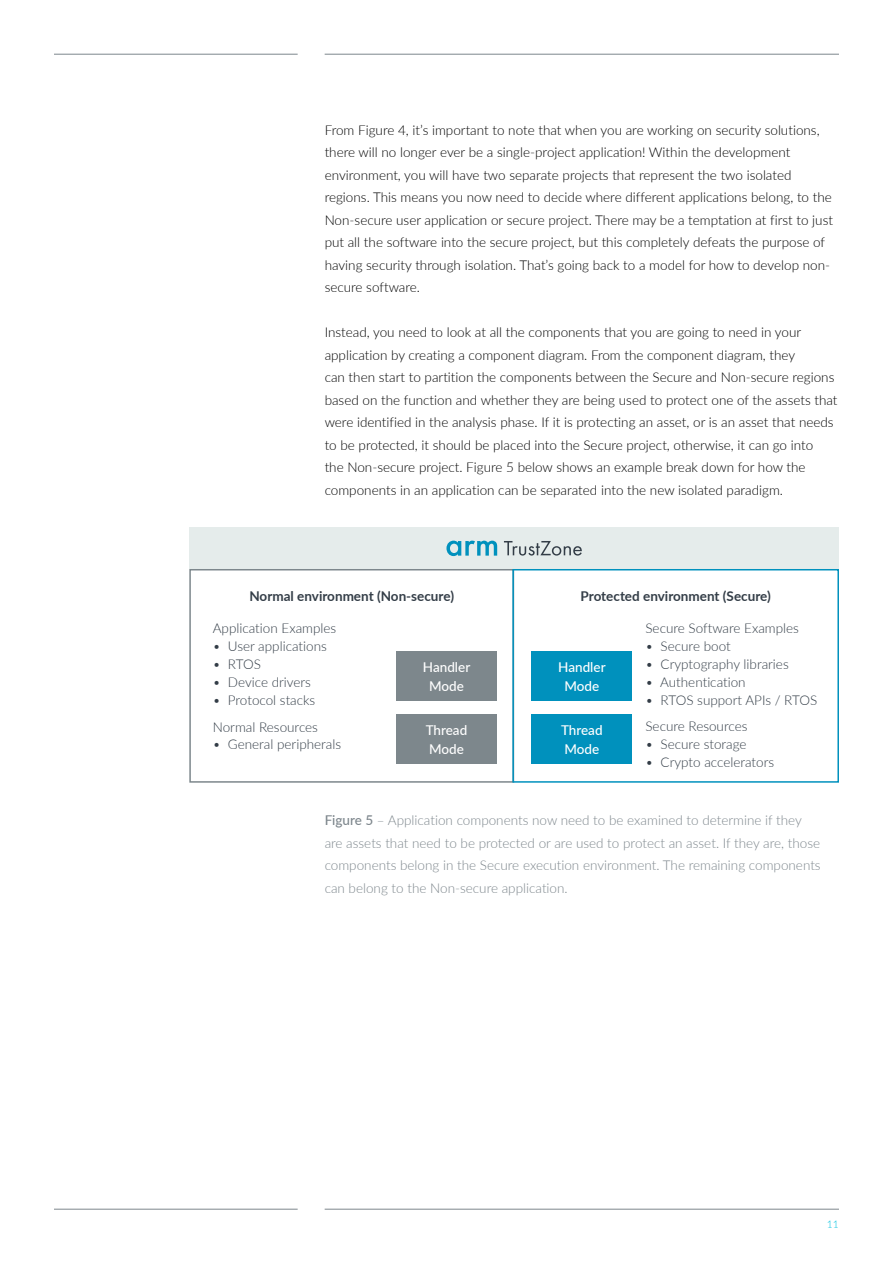
<style>
.page{position:relative;width:893px;height:1263px;background:#fff}
.page>*{position:absolute;margin:0;border:0;box-sizing:border-box;transform-origin:0 0}
.t1{font:300 13.5px/22.5px "Lato";color:#000}
.t2{font:300 13.5px/26.5px "Lato";color:#333d47}
.t3{font:300 13.5px/22.5px "Lato";color:#7d868c}
.t4{font:700 13.5px "Lato";color:#333d47}
.t5{font:500 13.5px/19.5px "Lato";color:#fff;text-align:center}
.t6{font:300 10.5px "Lato";color:#00c1de}
.s1{font-weight:500}
</style>
<div class="page">
<hr style="left:325px;top:1209px;width:514px;height:1px;background:#7d868c">
<hr style="left:54px;top:1209px;width:244px;height:1px;background:#7d868c">
<hr style="left:325px;top:54px;width:514px;height:1px;background:#7d868c">
<hr style="left:54px;top:54px;width:244px;height:1px;background:#7d868c">
<div style="left:189px;top:528px;width:650px;height:41px;background:#e5eceb"></div>
<div style="left:189px;top:569px;width:325px;height:214px;border:2px solid #7d878c"></div>
<div style="left:512px;top:569px;width:327px;height:214px;border:2px solid #0091bd"></div>
<div style="left:532px;top:651px;width:100px;height:50px;background:#0091bd"></div>
<div style="left:396px;top:651px;width:101px;height:50px;background:#7d878c"></div>
<div style="left:532px;top:714px;width:100px;height:50px;background:#0091bd"></div>
<div style="left:396px;top:714px;width:101px;height:50px;background:#7d878c"></div>
<svg style="left:446px;top:541px;width:51px;height:15px"></svg>
<svg style="left:504px;top:541px;width:78px;height:15px"></svg>
<p class="t1" style="left:325px;top:118px;width:510px">From Figure 4, it’s important to note that when you are working on security solutions, there will no longer ever be a single-project application! Within the development environment, you will have two separate projects that represent the two isolated regions. This means you now need to decide where different applications belong, to the Non-secure user application or secure project. There may be a temptation at first to just put all the software into the secure project, but this completely defeats the purpose of having security through isolation. That’s going back to a model for how to develop non&shy;secure software.</p>
<p class="t1" style="left:325px;top:321px;width:514px">Instead, you need to look at all the components that you are going to need in your application by creating a component diagram. From the component diagram, they<br>can then start to partition the components between the Secure and Non-secure regions based on the function and whether they are being used to protect one of the assets that were identified in the analysis phase. If it is protecting an asset, or is an asset that needs to be protected, it should be placed into the Secure project, otherwise, it can go into<br>the Non-secure project. Figure 5 below shows an example break down for how the components in an application can be separated into the new isolated paradigm.</p>
<p class="t4" style="left:249px;top:586px;width:206px">Normal environment (Non-secure)</p>
<p class="t4" style="left:581px;top:586px;width:192px">Protected environment (Secure)</p>
<p class="t2" style="left:213px;top:614px;width:125px">Application Examples</p>
<p class="t2" style="left:213px;top:632px;width:116px">• User applications</p>
<p class="t2" style="left:213px;top:650px;width:50px">• RTOS</p>
<p class="t2" style="left:213px;top:668px;width:100px">• Device drivers</p>
<p class="t2" style="left:213px;top:686px;width:107px">• Protocol stacks<br>Normal Resources</p>
<p class="t2" style="left:213px;top:731px;width:130px">• General peripherals</p>
<p class="t5" style="left:423px;top:656px;width:49px">Handler<br>Mode</p>
<p class="t5" style="left:426px;top:719px;width:43px;text-align:left">Thread<br>Mode</p>
<p class="t5" style="left:558px;top:656px;width:49px">Handler<br>Mode</p>
<p class="t5" style="left:561px;top:719px;width:43px;text-align:left">Thread<br>Mode</p>
<p class="t2" style="left:645px;top:614px;width:155px">Secure Software Examples</p>
<p class="t2" style="left:645px;top:632px;width:87px">• Secure boot</p>
<p class="t2" style="left:645px;top:650px;width:145px">• Cryptography libraries</p>
<p class="t2" style="left:645px;top:668px;width:102px">• Authentication</p>
<p class="t2" style="left:645px;top:686px;width:173px">• RTOS support APIs / RTOS<br>Secure Resources</p>
<p class="t2" style="left:645px;top:731px;width:103px">• Secure storage</p>
<p class="t2" style="left:645px;top:749px;width:130px">• Crypto accelerators</p>
<p class="t3" style="left:325px;top:809px;width:497px"><span class="s1">Figure 5</span> – Application components now need to be examined to determine if they are assets that need to be protected or are used to protect an asset. If they are, those components belong in the Secure execution environment. The remaining components can belong to the Non-secure application.</p>
<p class="t6" style="left:827px;top:1217px;width:14px">11</p>
</div>
